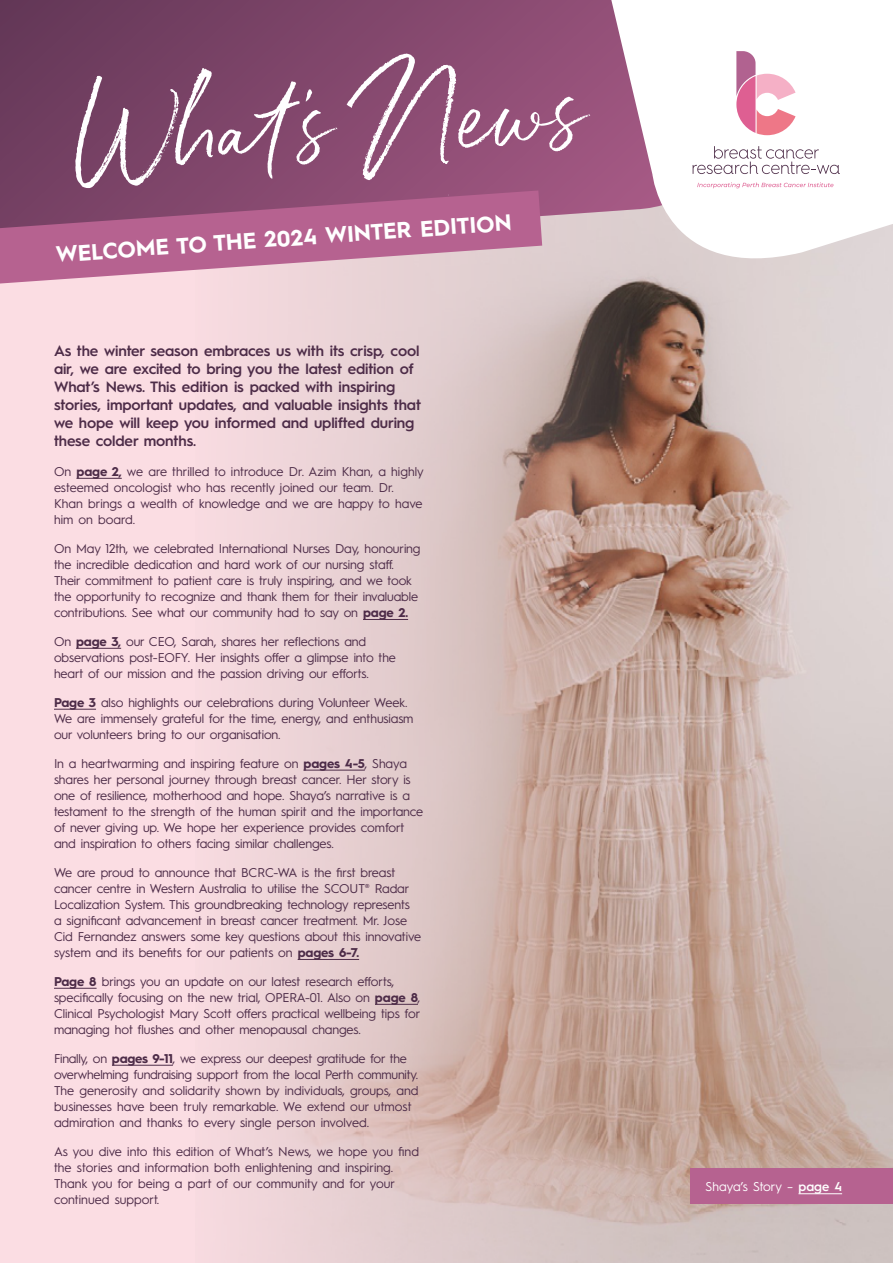
<style>
.page{position:relative;width:893px;height:1263px;background:#fff}
.page>*{position:absolute;margin:0;border:0;box-sizing:border-box;transform-origin:0 0}
.t1{font:86.25px "Belluga";color:#fff}
.t2{font:700 22.5px "Hurme Geometric Sans 1";color:#fff}
.t3{font:600 15px/18px "Hurme Geometric Sans 1";letter-spacing:-.01em;color:#4d2c48}
.t4{font:12.75px/16px "Hurme Geometric Sans 1";letter-spacing:-.01em;color:#4d2c48}
.t5{font:12.75px "Hurme Geometric Sans 1";color:#fff}
.s1{font-weight:700}
.s2{font-style:italic}
.s3{font-weight:600}
</style>
<div class="page">
<div style="left:0;top:156px;width:893px;height:1107px;background:#fbdde3"></div>
<img style="left:246px;top:268px;width:647px;height:995px">
<svg style="left:0;top:0;width:604px;height:268px;background:#844a6e"></svg>
<hr style="left:76px;top:478px;width:46px;height:1px;background:#4d2c48">
<hr style="left:363px;top:619px;width:45px;height:1px;background:#4d2c48">
<hr style="left:76px;top:648px;width:45px;height:1px;background:#4d2c48">
<hr style="left:54px;top:709px;width:42px;height:1px;background:#4d2c48">
<hr style="left:303px;top:770px;width:62px;height:1px;background:#4d2c48">
<hr style="left:298px;top:959px;width:61px;height:1px;background:#4d2c48">
<hr style="left:54px;top:988px;width:43px;height:1px;background:#4d2c48">
<hr style="left:375px;top:1004px;width:43px;height:1px;background:#4d2c48">
<hr style="left:112px;top:1065px;width:61px;height:1px;background:#4d2c48">
<svg style="left:604px;top:0;width:289px;height:285px"></svg>
<svg style="left:693px;top:146px;width:147px;height:28px"></svg>
<svg style="left:736px;top:51px;width:59px;height:84px"></svg>
<svg style="left:697px;top:182px;width:136px;height:6px"></svg>
<svg style="left:0;top:190px;width:542px;height:93px;background:#b57296"></svg>
<div style="left:690px;top:1169px;width:203px;height:35px;background:#b66290"></div>
<hr style="left:798px;top:1193px;width:44px;height:1px;background:#fff">
<h1 class="t1" style="left:71px;top:86px;width:510px;rotate:-3deg">What ’s News</h1>
<h2 class="t2" style="left:55px;top:238px;width:458px;rotate:-4deg">WELCOME TO THE 2024 WINTER EDITION</h2>
<p class="t3" style="left:54px;top:341px;width:369px">As the winter season embraces us with its crisp, cool air, we are excited to bring you the latest edition of What’s News. This edition is packed with inspiring stories, important updates, and valuable insights that we hope will keep you informed and uplifted during these colder months.</p>
<p class="t4" style="left:54px;top:462px;width:371px">On <span class="s1">page 2,</span> we are thrilled to introduce Dr. Azim Khan, a highly esteemed oncologist who has recently joined our team. Dr.<br>Khan brings a wealth of knowledge and we are happy to have him on board.</p>
<p class="t4" style="left:54px;top:539px;width:368px">On May 12th, we celebrated International Nurses Day, honouring the incredible dedication and hard work of our nursing staff.<br>Their commitment to patient care is truly inspiring, and we took the opportunity to recognize and thank them for their invaluable contributions. See what our community had to say on <span class="s1">page 2.</span></p>
<p class="t4" style="left:54px;top:632px;width:343px">On <span class="s1">page 3,</span> our CEO, Sarah, shares her reflections and observations post-EOFY. Her insights offer a glimpse into the heart of our mission and the passion driving our efforts.</p>
<p class="t4" style="left:54px;top:693px;width:361px"><span class="s1">Page 3</span> also highlights our celebrations during Volunteer Week.<br>We are immensely grateful for the time, energy, and enthusiasm our volunteers bring to our organisation.</p>
<p class="t4" style="left:54px;top:754px;width:371px">In a heartwarming and inspiring feature on <span class="s1">pages 4-5</span>, Shaya shares her personal journey through breast cancer. Her story is one of resilience, motherhood and hope. Shaya’s narrative is a testament to the strength of the human spirit and the importance of never giving up. We hope her experience provides comfort and inspiration to others facing similar challenges.</p>
<p class="t4" style="left:54px;top:863px;width:369px">We are proud to announce that BCRC-WA is the first breast cancer centre in Western Australia to utilise the SCOUT® Radar Localization System. This groundbreaking technology represents<br>a significant advancement in breast cancer treatment. Mr. Jose Cid Fernandez answers some key questions about this innovative system and its benefits for our patients on <span class="s1">pages 6-7.</span></p>
<p class="t4" style="left:54px;top:972px;width:368px"><span class="s1">Page 8</span> brings you an update on our latest research efforts, specifically focusing on the new trial, OPERA-01. Also on <span class="s1">page 8</span>, Clinical Psychologist Mary Scott offers practical wellbeing tips for managing hot flushes and other menopausal changes.</p>
<p class="t4" style="left:54px;top:1049px;width:366px">Finally, on <span class="s1">pages 9-11</span>, we express our deepest gratitude for the overwhelming fundraising support from the local Perth community.<br>The generosity and solidarity shown by individuals, groups, and businesses have been truly remarkable. We extend our utmost admiration and thanks to every single person involved.</p>
<p class="t4" style="left:54px;top:1142px;width:366px">As you dive into this edition of What’s News, we hope you find the stories and information both enlightening and inspiring.<br>Thank you for being a part of our community and for your continued support.</p>
<p class="t5" style="left:705px;top:1178px;width:138px">Shaya’s Story <span class="s2">–</span> <span class="s3">page 4</span></p>
</div>
